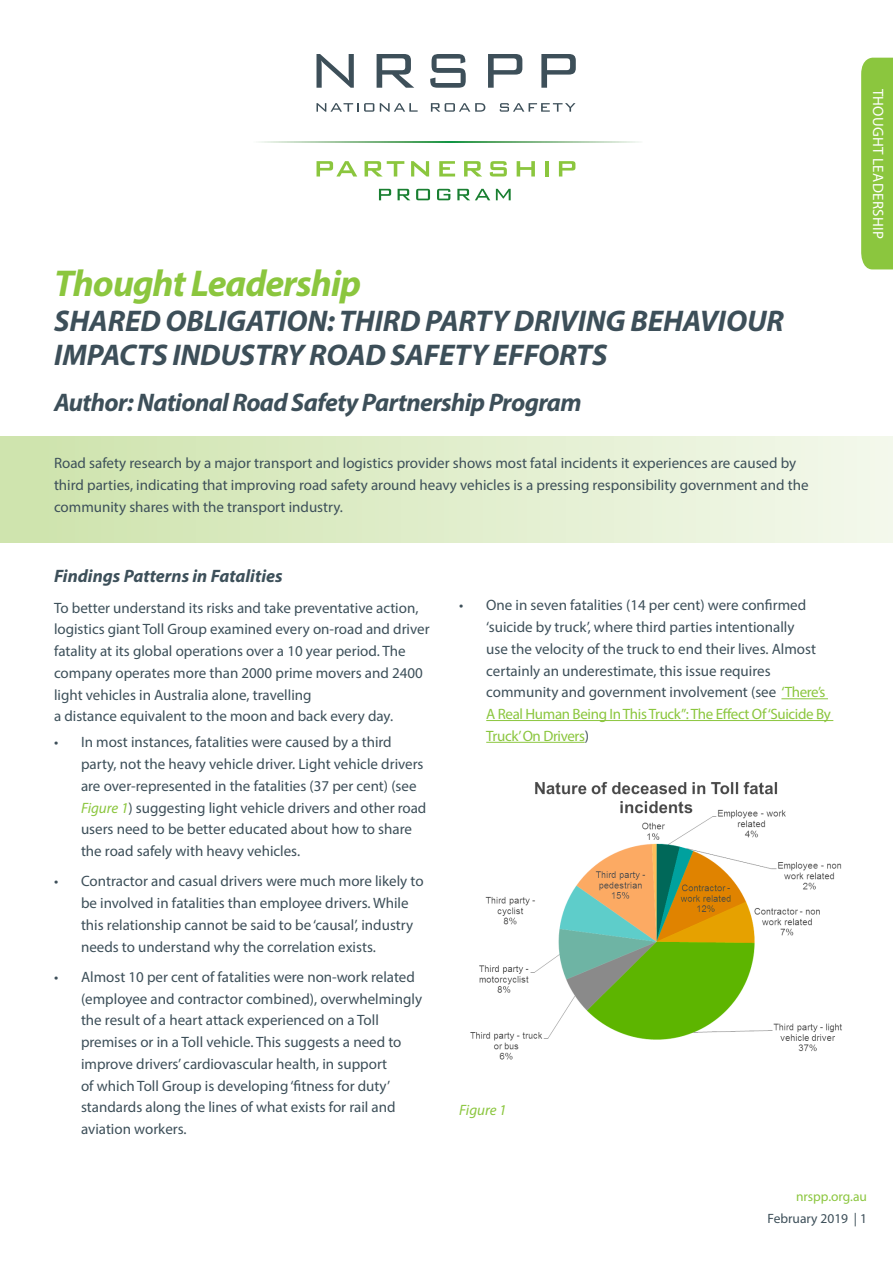
<style>
.page{position:relative;width:893px;height:1263px;background:#fff}
.page>*{position:absolute;margin:0;border:0;box-sizing:border-box;transform-origin:0 0}
.t1{font:italic 700 37.5px "Myriad Pro";letter-spacing:-.025em;color:#8bc63e}
.t2{font:italic 700 30px/34.5px "Myriad Pro";letter-spacing:-.005em;color:#3d4f59}
.t3{font:italic 700 25.5px "Myriad Pro";letter-spacing:-.025em;color:#3d4f59}
.Body_Copy{font:italic 700 18px "Myriad Pro";color:#3d505a}
.t4{font:15px/21.8px "Myriad Pro";color:#3d4f59}
.Body_Copy-2{font:15px/21.8px "Myriad Pro";color:#3d505a}
.t5{font:15px "Myriad Pro";letter-spacing:.02em;color:#fff}
.Body_Copy-3{font:italic 15px "Myriad Pro";color:#8bc63e}
.t6{font:13.5px/22.5px "Myriad Pro";color:#3d4f59;text-align:right}
.s1{font-style:italic;color:#8bc63e}
.s2{color:#8bc63e}
</style>
<div class="page">
<div style="left:861px;top:58px;width:32px;height:211px;background:#8bc63e"></div>
<svg style="left:316px;top:103px;width:58px;height:9px"></svg>
<svg style="left:380px;top:103px;width:38px;height:9px"></svg>
<svg style="left:431px;top:103px;width:54px;height:9px"></svg>
<svg style="left:500px;top:103px;width:75px;height:9px"></svg>
<svg style="left:317px;top:161px;width:40px;height:15px"></svg>
<svg style="left:365px;top:161px;width:39px;height:15px"></svg>
<svg style="left:411px;top:161px;width:18px;height:15px"></svg>
<svg style="left:439px;top:161px;width:16px;height:15px"></svg>
<svg style="left:464px;top:161px;width:18px;height:15px"></svg>
<svg style="left:490px;top:161px;width:17px;height:15px"></svg>
<svg style="left:517px;top:161px;width:18px;height:15px"></svg>
<hr style="left:545px;top:161px;width:4px;height:15px;background:#8bc63e">
<svg style="left:559px;top:161px;width:16px;height:15px"></svg>
<svg style="left:379px;top:189px;width:12px;height:11px"></svg>
<svg style="left:398px;top:189px;width:12px;height:11px"></svg>
<svg style="left:416px;top:189px;width:14px;height:11px"></svg>
<svg style="left:437px;top:189px;width:13px;height:11px"></svg>
<svg style="left:457px;top:189px;width:33px;height:11px"></svg>
<svg style="left:496px;top:189px;width:15px;height:11px"></svg>
<svg style="left:316px;top:54px;width:38px;height:34px"></svg>
<svg style="left:377px;top:54px;width:37px;height:34px"></svg>
<svg style="left:430px;top:54px;width:36px;height:34px"></svg>
<svg style="left:488px;top:54px;width:34px;height:34px"></svg>
<svg style="left:541px;top:54px;width:35px;height:34px"></svg>
<svg style="left:259px;top:141px;width:380px;height:1px"></svg>
<div style="left:0;top:436px;width:893px;height:106px;background:linear-gradient(to right,#cde3ab,#f3f8ec)"></div>
<hr style="left:781px;top:698px;width:47px;height:1px;background:#8bc63e">
<hr style="left:486px;top:720px;width:347px;height:1px;background:#8bc63e">
<hr style="left:486px;top:742px;width:99px;height:1px;background:#8bc63e">
<img style="left:470px;top:781px;width:372px;height:279px">
<p class="t1" style="left:54px;top:259px;width:309px">Thought Leadership</p>
<p class="t2" style="left:54px;top:302px;width:731px">SHARED OBLIGATION: THIRD PARTY DRIVING BEHAVIOUR<br>IMPACTS INDUSTRY ROAD SAFETY EFFORTS</p>
<p class="t3" style="left:54px;top:386px;width:529px">Author: National Road Safety Partnership Program</p>
<p class="Body_Copy-2" style="left:54px;top:452px;width:756px">Road safety research by a major transport and logistics provider shows most fatal incidents it experiences are caused by third parties, indicating that improving road safety around heavy vehicles is a pressing responsibility government and the community shares with the transport industry.</p>
<p class="Body_Copy" style="left:54px;top:564px;width:230px">Findings Patterns in Fatalities</p>
<p class="Body_Copy-2" style="left:54px;top:596px;width:377px">To better understand its risks and take preventative action, logistics giant Toll Group examined every on-road and driver fatality at its global operations over a 10 year period. The company operates more than 2000 prime movers and 2400 light vehicles in Australia alone, travelling<br>a distance equivalent to the moon and back every day.</p>
<p class="t4" style="left:81px;top:731px;width:347px;text-indent:-27px">• In most instances, fatalities were caused by a third party, not the heavy vehicle driver. Light vehicle drivers are over-represented in the fatalities (37 per cent) (see <span class="s1">Figure 1</span>) suggesting light vehicle drivers and other road users need to be better educated about how to share the road safely with heavy vehicles.</p>
<p class="t4" style="left:81px;top:870px;width:344px;text-indent:-27px">• Contractor and casual drivers were much more likely to be involved in fatalities than employee drivers. While this relationship cannot be said to be ‘causal’, industry needs to understand why the correlation exists.</p>
<p class="t4" style="left:81px;top:966px;width:343px;text-indent:-27px">• Almost 10 per cent of fatalities were non-work related (employee and contractor combined), overwhelmingly the result of a heart attack experienced on a Toll premises or in a Toll vehicle. This suggests a need to improve drivers’ cardiovascular health, in support<br>of which Toll Group is developing ‘fitness for duty’ standards along the lines of what exists for rail and aviation workers.</p>
<p class="t4" style="left:486px;top:594px;width:346px;text-indent:-27px">• One in seven fatalities (14 per cent) were confirmed ‘suicide by truck’, where third parties intentionally<br>use the velocity of the truck to end their lives. Almost certainly an underestimate, this issue requires community and government involvement (see <span class="s2">‘There’s A Real Human Being In This Truck”: The Effect Of ‘Suicide By Truck’ On Drivers</span>)</p>
<p class="Body_Copy-3" style="left:459px;top:1101px;width:49px">Figure 1</p>
<p class="t5" style="left:887px;top:89px;width:151px;rotate:90deg">THOUGHT LEADERSHIP</p>
<p class="t6" style="left:767px;top:1185px;width:101px"><span class="s2">nrspp.org.au<br></span>February 2019 | 1</p>
</div>
